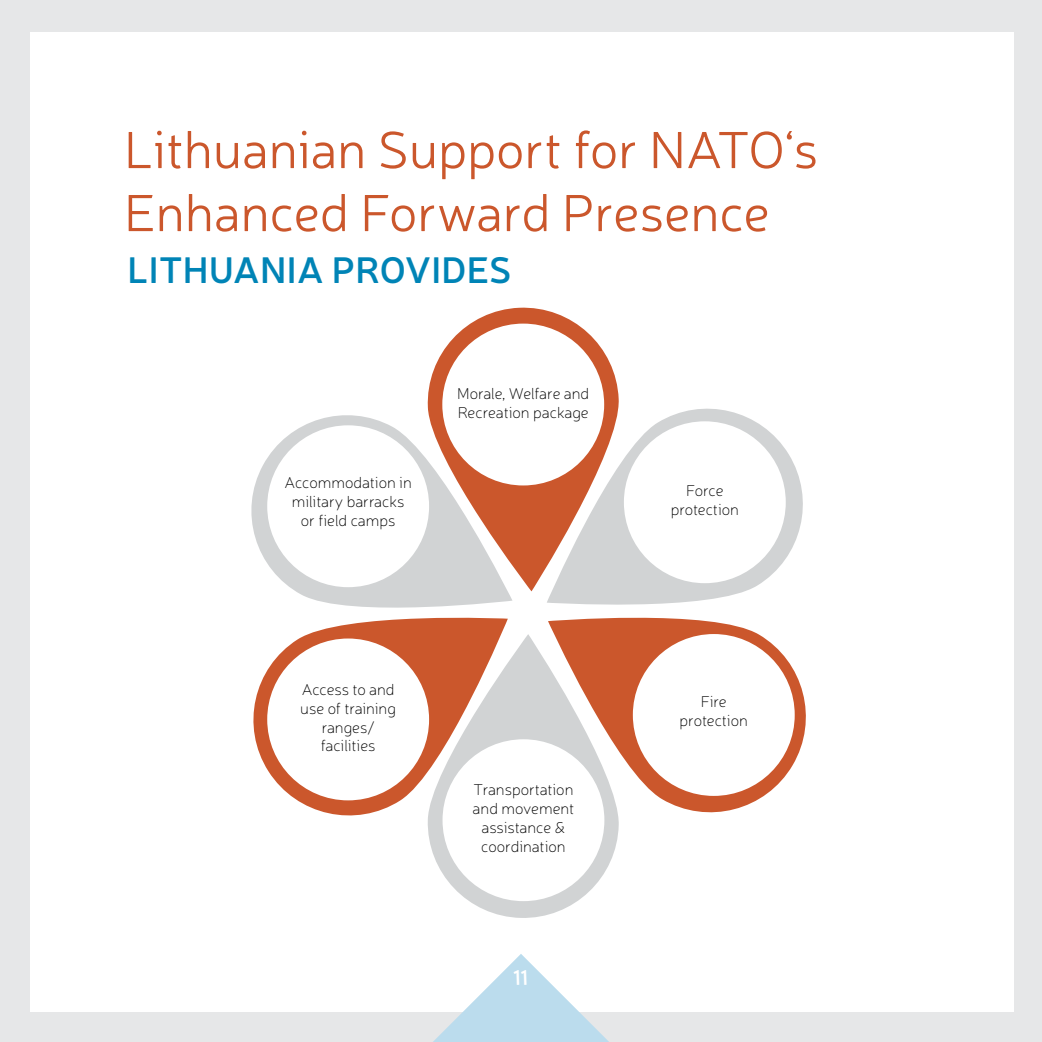
<style>
.page{position:relative;width:1042px;height:1042px;background:#fff}
.page>*{position:absolute;margin:0;border:0;box-sizing:border-box;transform-origin:0 0}
.t1{font:300 52.5px/63px "Neris";color:#cb572c}
.t2{font:600 36.75px "Neris";letter-spacing:.01em;color:#0084b6}
.t3{font:100 15.75px/18.9px "Neris";color:#000;text-align:center}
</style>
<div class="page">
<div style="left:1014px;top:0;width:28px;height:1042px;background:#e6e7e8"></div>
<div style="left:0;top:0;width:1042px;height:32px;background:#e6e7e8"></div>
<div style="left:0;top:1012px;width:1042px;height:30px;background:#e6e7e8"></div>
<div style="left:0;top:0;width:30px;height:1042px;background:#e6e7e8"></div>
<svg style="left:251px;top:415px;width:261px;height:193px;fill:#d1d3d4"></svg>
<svg style="left:253px;top:617px;width:255px;height:199px;fill:#cb572c"></svg>
<svg style="left:547px;top:408px;width:256px;height:197px;fill:#d1d3d4"></svg>
<svg style="left:426px;top:634px;width:193px;height:284px;fill:#d1d3d4"></svg>
<svg style="left:548px;top:617px;width:258px;height:209px"></svg>
<div style="left:267px;top:425px;width:162px;height:162px;background:#fff;border-radius:50%"></div>
<div style="left:267px;top:638px;width:162px;height:162px;background:#fff;border-radius:50%"></div>
<div style="left:442px;top:739px;width:162px;height:162px;background:#fff;border-radius:50%"></div>
<div style="left:633px;top:634px;width:162px;height:162px;background:#fff;border-radius:50%"></div>
<div style="left:624px;top:421px;width:162px;height:162px;background:#fff;border-radius:50%"></div>
<svg style="left:425px;top:307px;width:196px;height:284px"></svg>
<div style="left:442px;top:324px;width:162px;height:161px;background:#fff;border-radius:50%"></div>
<svg style="left:433px;top:954px;width:176px;height:88px"></svg>
<h1 class="t1" style="left:124px;top:117px;width:695px">Lithuanian Support for NATO‘s<br>Enhanced Forward Presence</h1>
<h2 class="t2" style="left:128px;top:244px;width:381px">LITHUANIA PROVIDES</h2>
<p class="t3" style="left:284px;top:473px;width:129px">Accommodation in military barracks or field camps</p>
<p class="t3" style="left:457px;top:384px;width:134px;text-align:left">Morale, Welfare and<br>Recreation package</p>
<p class="t3" style="left:300px;top:679px;width:97px">Access to and use of training ranges/ facilities</p>
<p class="t3" style="left:473px;top:780px;width:103px">Transportation and movement assistance &amp; coordination</p>
<p class="t3" style="left:671px;top:480px;width:70px">Force protection</p>
<p class="t3" style="left:679px;top:692px;width:70px">Fire protection</p>
</div>
